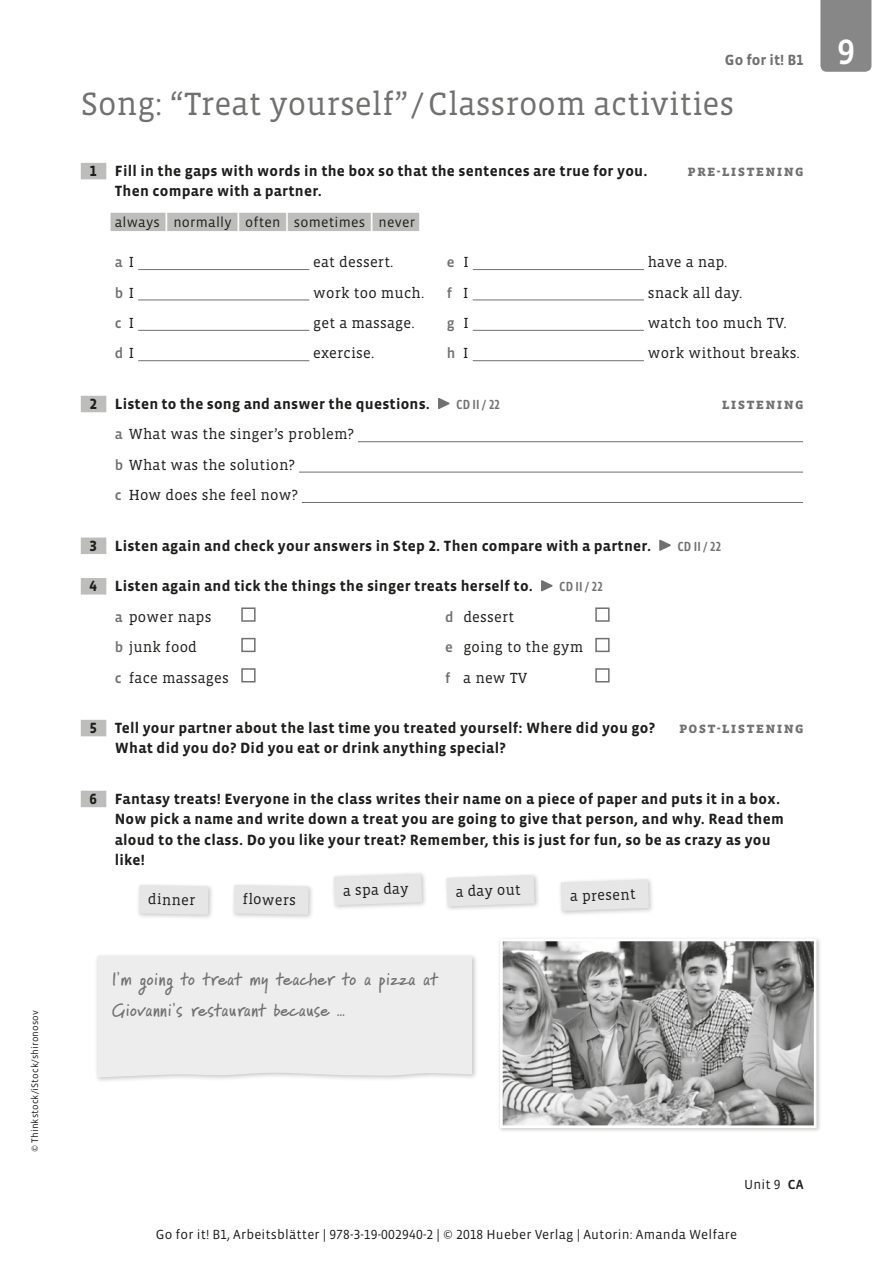
<style>
.page{position:relative;width:893px;height:1263px;background:#fff}
.page>*{position:absolute;margin:0;border:0;box-sizing:border-box;transform-origin:0 0}
.t1{font:500 36px "Vista Sans OT";color:#fff}
.t2{font:33px "Vista Slab OT";color:#70706f}
.t3{font:700 18px/30.3px "PF Notepad";letter-spacing:.02em;color:#70706f}
.t4{font:700 15.15px/20.2px "Vista Sans OT";letter-spacing:.015em;color:#1d1d1b}
.t5{font:700 15.15px "Vista Slab OT";letter-spacing:.08em;color:#70706f}
.t6{font:700 15.15px "Vista Sans OT";color:#70706f}
.t7{font:15px/30.3px "Vista Slab OT";letter-spacing:.015em;color:#1d1d1b}
.t8{font:500 14.7px "Vista Sans OT";color:#70706f}
.t9{font:14.25px "Vista Sans OT";letter-spacing:.015em;color:#1d1d1b}
.t10{font:13.5px "Vista Sans OT";letter-spacing:.015em;color:#1d1d1b}
.t11{font:500 13.5px "Vista Sans Nar OT";letter-spacing:.01em;color:#70706f}
.t12{font:9.75px "Vista Sans OT";letter-spacing:.015em;color:#1d1d1b}
.s1{font-size:21.3px;color:#fff}
.s2{font-family:"Vista Slab OT";font-weight:400;font-size:15px;color:#1d1d1b}
.s3{font-family:"Vista Sans OT";font-weight:500;font-size:14.7px;color:#70706f}
.s4{font-weight:500}
</style>
<div class="page">
<div style="left:820px;top:0;width:51px;height:72px;background:#878787"></div>
<div style="left:444px;top:872px;width:96px;height:40px;background:#1d1d1b;opacity:.25"></div>
<svg style="left:446px;top:875px;width:89px;height:31px;background:#e6e6e6"></svg>
<div style="left:136px;top:882px;width:79px;height:39px;background:#1d1d1b;opacity:.25"></div>
<div style="left:139px;top:885px;width:69px;height:30px;background:#e6e6e6"></div>
<div style="left:81px;top:163px;width:25px;height:16px;background:#bdbdbc"></div>
<div style="left:111px;top:213px;width:308px;height:18px;background:#bdbdbc"></div>
<hr style="left:138px;top:269px;width:171px;height:1px;background:#70706f">
<hr style="left:473px;top:269px;width:171px;height:1px;background:#70706f">
<hr style="left:138px;top:300px;width:171px;height:1px;background:#70706f">
<hr style="left:473px;top:300px;width:171px;height:1px;background:#70706f">
<hr style="left:138px;top:330px;width:171px;height:1px;background:#70706f">
<hr style="left:473px;top:330px;width:171px;height:1px;background:#70706f">
<hr style="left:138px;top:360px;width:171px;height:1px;background:#70706f">
<hr style="left:473px;top:360px;width:171px;height:1px;background:#70706f">
<div style="left:81px;top:396px;width:25px;height:16px;background:#bdbdbc"></div>
<hr style="left:358px;top:441px;width:445px;height:1px;background:#70706f">
<hr style="left:299px;top:472px;width:504px;height:1px;background:#70706f">
<hr style="left:302px;top:502px;width:501px;height:1px;background:#70706f">
<div style="left:81px;top:537px;width:25px;height:17px;background:#bdbdbc"></div>
<div style="left:81px;top:578px;width:25px;height:16px;background:#bdbdbc"></div>
<div style="left:81px;top:720px;width:25px;height:16px;background:#bdbdbc"></div>
<div style="left:81px;top:791px;width:25px;height:16px;background:#bdbdbc"></div>
<svg style="left:438px;top:398px;width:12px;height:11px"></svg>
<svg style="left:659px;top:539px;width:12px;height:12px"></svg>
<svg style="left:541px;top:580px;width:12px;height:12px"></svg>
<div style="left:241px;top:607px;width:15px;height:15px;background:#fff;border:2px solid #70706f"></div>
<div style="left:595px;top:607px;width:15px;height:15px;background:#fff;border:2px solid #70706f"></div>
<div style="left:241px;top:638px;width:15px;height:14px;background:#fff;border:2px solid #70706f"></div>
<div style="left:595px;top:638px;width:15px;height:14px;background:#fff;border:2px solid #70706f"></div>
<div style="left:241px;top:668px;width:15px;height:14px;background:#fff;border:2px solid #70706f"></div>
<div style="left:595px;top:668px;width:15px;height:14px;background:#fff;border:2px solid #70706f"></div>
<div style="left:231px;top:882px;width:84px;height:39px;background:#1d1d1b;opacity:.25"></div>
<div style="left:234px;top:885px;width:75px;height:30px;background:#e6e6e6"></div>
<div style="left:331px;top:870px;width:97px;height:41px;background:#1d1d1b;opacity:.25"></div>
<div style="left:334px;top:874px;width:88px;height:31px;background:#e6e6e6"></div>
<div style="left:558px;top:876px;width:97px;height:41px;background:#1d1d1b;opacity:.25"></div>
<svg style="left:561px;top:879px;width:88px;height:32px;background:#e6e6e6"></svg>
<div style="left:497px;top:936px;width:325px;height:197px;background:#eee"></div>
<svg style="left:499px;top:937px;width:319px;height:192px;background:#a1a1a0"></svg>
<div style="left:95px;top:953px;width:383px;height:130px;background:#1d1d1b;opacity:.25"></div>
<div style="left:98px;top:956px;width:374px;height:121px;background:#ededed"></div>
<p class="t12" style="left:30px;top:1152px;width:144px;rotate:-90deg">© Thinkstock/iStock/shironosov</p>
<p class="t6" style="left:725px;top:52px;width:80px">Go for it! B1</p>
<h2 class="t2" style="left:81px;top:87px;width:655px">Song: “Treat yourself” /Classroom activities</h2>
<p class="t4" style="left:90px;top:161px;width:559px">1 Fill in the gaps with words in the box so that the sentences are true for you.</p>
<p class="t5" style="left:687px;top:163px;width:118px">Pre-listening</p>
<p class="t4" style="left:115px;top:181px;width:209px">Then compare with a partner.</p>
<p class="t9" style="left:115px;top:215px;width:302px">always <span class="s1">|</span> normally <span class="s1">|</span> often <span class="s1">|</span> sometimes <span class="s1">|</span> never</p>
<p class="t8" style="left:115px;top:255px;width:21px">a <span class="s2">I</span></p>
<p class="t7" style="left:313px;top:247px;width:82px">eat dessert.</p>
<p class="t8" style="left:447px;top:255px;width:23px">e <span class="s2">I</span></p>
<p class="t7" style="left:648px;top:247px;width:81px">have a nap.</p>
<p class="t8" style="left:115px;top:285px;width:21px">b <span class="s2">I</span></p>
<p class="t7" style="left:313px;top:278px;width:113px">work too much.</p>
<p class="t8" style="left:447px;top:285px;width:23px">f <span class="s2">I</span></p>
<p class="t7" style="left:648px;top:278px;width:96px">snack all day.</p>
<p class="t8" style="left:115px;top:316px;width:21px">c <span class="s2">I</span></p>
<p class="t7" style="left:313px;top:308px;width:103px">get a massage.</p>
<p class="t8" style="left:447px;top:316px;width:23px">g <span class="s2">I</span></p>
<p class="t7" style="left:648px;top:308px;width:140px">watch too much TV.</p>
<p class="t8" style="left:115px;top:346px;width:21px">d <span class="s2">I</span></p>
<p class="t7" style="left:313px;top:339px;width:63px">exercise.</p>
<p class="t8" style="left:447px;top:346px;width:23px">h <span class="s2">I</span></p>
<p class="t7" style="left:648px;top:339px;width:154px">work without breaks.</p>
<p class="t4" style="left:90px;top:394px;width:342px">2 Listen to the song and answer the questions.</p>
<p class="t11" style="left:457px;top:398px;width:45px">CD II / 22</p>
<p class="t5" style="left:722px;top:396px;width:83px">Listening</p>
<p class="t7" style="left:115px;top:420px;width:241px"><span class="s3">a</span> What was the singer’s problem? <span class="s3">b</span> What was the solution?<br><span class="s3">c</span> How does she feel now?</p>
<p class="t4" style="left:90px;top:536px;width:563px">3 Listen again and check your answers in Step 2. Then compare with a partner.</p>
<p class="t11" style="left:678px;top:539px;width:45px">CD II / 22</p>
<p class="t4" style="left:90px;top:576px;width:445px">4 Listen again and tick the things the singer treats herself to.</p>
<p class="t11" style="left:560px;top:580px;width:45px">CD II / 22</p>
<p class="t7" style="left:115px;top:602px;width:98px"><span class="s3">a</span> power naps</p>
<p class="t7" style="left:445px;top:602px;width:70px"><span class="s3">d</span> dessert</p>
<p class="t7" style="left:115px;top:632px;width:84px"><span class="s3">b</span> junk food</p>
<p class="t7" style="left:445px;top:632px;width:139px"><span class="s3">e</span> going to the gym</p>
<p class="t7" style="left:115px;top:663px;width:116px"><span class="s3">c</span> face massages</p>
<p class="t7" style="left:445px;top:663px;width:83px"><span class="s3">f</span> a new TV</p>
<p class="t4" style="left:90px;top:718px;width:567px">5 Tell your partner about the last time you treated yourself: Where did you go?</p>
<p class="t5" style="left:679px;top:720px;width:126px">Post-listening</p>
<p class="t4" style="left:115px;top:738px;width:393px">What did you do? Did you eat or drink anything special?</p>
<p class="t4" style="left:115px;top:789px;width:670px;text-indent:-25px">6 Fantasy treats! Everyone in the class writes their name on a piece of paper and puts it in a box.<br>Now pick a name and write down a treat you are going to give that person, and why. Read them aloud to the class. Do you like your treat? Remember, this is just for fun, so be as crazy as you like!</p>
<p class="t7" style="left:243px;top:884px;width:55px;rotate:1deg">flowers</p>
<p class="t7" style="left:342px;top:876px;width:67px;rotate:-2deg">a spa day</p>
<p class="t7" style="left:569px;top:881px;width:67px;rotate:-2deg">a present</p>
<p class="t7" style="left:455px;top:877px;width:67px;rotate:-2deg">a day out</p>
<p class="t7" style="left:148px;top:884px;width:49px;rotate:1deg">dinner</p>
<p class="t3" style="left:112px;top:964px;width:327px">I’m going to treat my teacher to a pizza at<br>Giovanni’s restaurant because …</p>
<h1 class="t1" style="left:837px;top:34px;width:19px">9</h1>
<p class="t10" style="left:744px;top:1177px;width:61px">Unit 9 <span class="s4">CA</span></p>
<p class="t10" style="left:156px;top:1228px;width:583px">Go for it! B1, Arbeitsblätter | 978-3-19-002940-2 | © 2018 Hueber Verlag | Autorin: Amanda Welfare</p>
</div>
